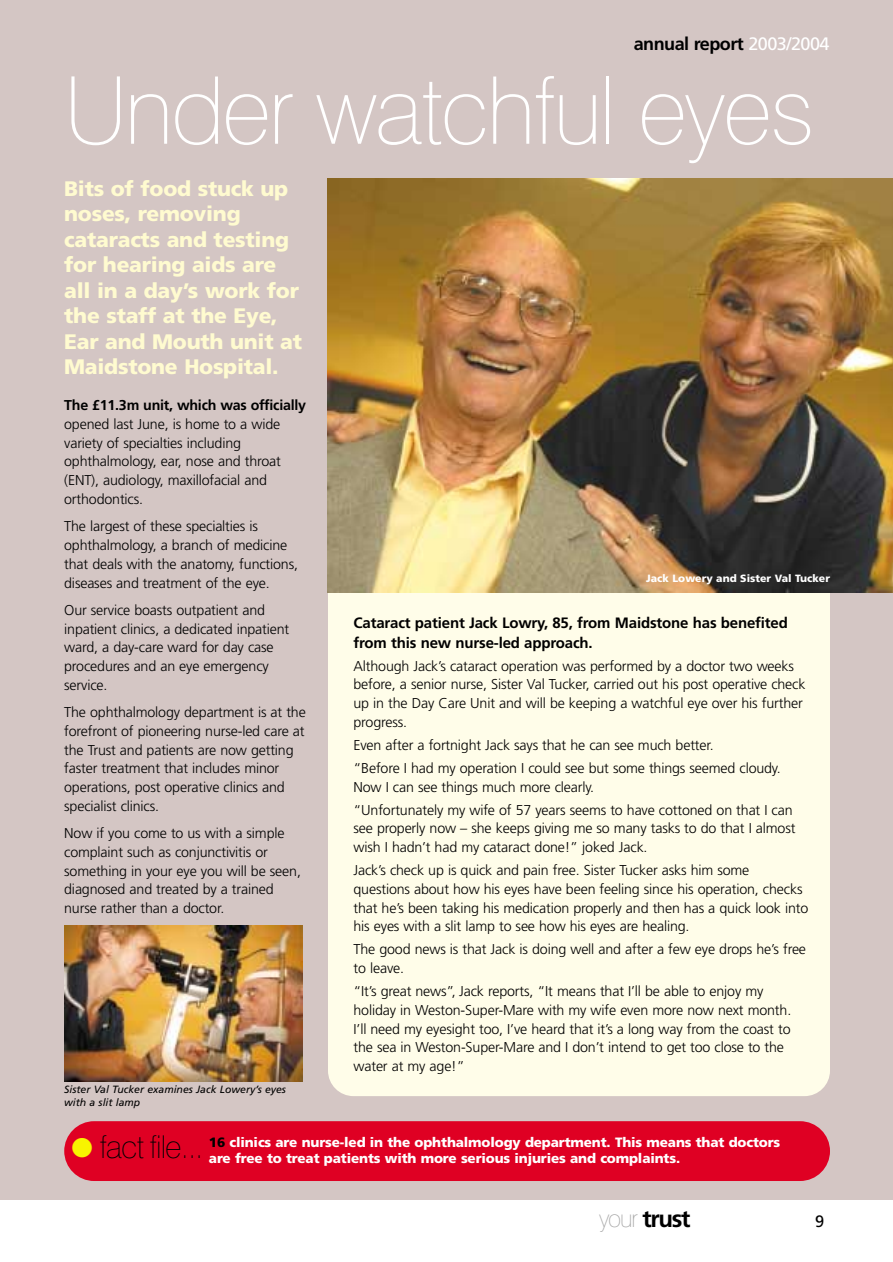
<style>
.page{position:relative;width:893px;height:1262px;background:#fff}
.page>*{position:absolute;margin:0;border:0;box-sizing:border-box;transform-origin:0 0}
.t1{font:100 93.6px "Swiss 721 BT";letter-spacing:-.025em;color:#fff}
.t2{font:100 31.5px "Swiss 721 BT";letter-spacing:-.03em;color:#000}
.t3{font:27px "Zapf Dingbats";color:#f8f400}
.t4{font:700 24px "Frutiger";letter-spacing:-.055em;color:#000}
.t5{font:900 21px/25.5px "Frutiger";letter-spacing:-.01em;color:#fffbd0}
.t6{font:700 18px "Frutiger";letter-spacing:-.03em;color:#000}
.t7{font:16.5px "Frutiger";color:#000}
.t8{font:700 15px/19.5px "Frutiger";letter-spacing:-.01em;color:#000}
.t9{font:300 14.25px/18.8px "Frutiger";letter-spacing:-.01em;color:#000}
.t10{font:700 14.25px "Frutiger";letter-spacing:-.015em;color:#000}
.t11{font:900 13.5px "Frutiger";letter-spacing:-.01em;color:#fff}
.t12{font:italic 10.5px/12.6px "Frutiger";color:#000}
.t13{font:900 10.5px "Frutiger";color:#fff}
.s1{font-weight:400;color:#fff}
.s2{color:#000}
.s3{font-family:"Swiss 721 BT";font-weight:100;color:#a6a6a6}
</style>
<div class="page">
<div style="left:0;top:0;width:892px;height:1199px;background:#d4c6c4"></div>
<div style="left:328px;top:560px;width:502px;height:536px;background:#fffde9;border-radius:26px"></div>
<img style="left:328px;top:179px;width:564px;height:414px">
<div style="left:64px;top:1121px;width:766px;height:60px;background:#df0023;border-radius:30px"></div>
<img style="left:65px;top:925px;width:237px;height:156px">
<p class="t6" style="left:633px;top:37px;width:197px">annual report <span class="s1">2003/2004</span></p>
<h1 class="t1" style="left:64px;top:70px;width:751px">Under watchful eyes</h1>
<h3 class="t5" style="left:64px;top:177px;width:239px">Bits of food stuck up noses, removing cataracts and testing for hearing aids are all in a day’s work for the staff at the Eye,<br>Ear and Mouth unit at<br>Maidstone Hospital.</h3>
<p class="t10" style="left:64px;top:399px;width:243px">The £11.3m unit, which was officially</p>
<p class="t9" style="left:64px;top:416px;width:218px">opened last June, is home to a wide variety of specialties including ophthalmology, ear, nose and throat (ENT), audiology, maxillofacial and orthodontics.</p>
<p class="t9" style="left:64px;top:518px;width:235px">The largest of these specialties is ophthalmology, a branch of medicine that deals with the anatomy, functions, diseases and treatment of the eye.</p>
<p class="t9" style="left:64px;top:601px;width:226px">Our service boasts outpatient and inpatient clinics, a dedicated inpatient ward, a day-care ward for day case procedures and an eye emergency service.</p>
<p class="t9" style="left:64px;top:704px;width:243px">The ophthalmology department is at the forefront of pioneering nurse-led care at the Trust and patients are now getting faster treatment that includes minor operations, post operative clinics and specialist clinics.</p>
<p class="t9" style="left:64px;top:825px;width:238px">Now if you come to us with a simple complaint such as conjunctivitis or something in your eye you will be seen, diagnosed and treated by a trained nurse rather than a doctor.</p>
<p class="t12" style="left:64px;top:1083px;width:223px">Sister Val Tucker examines Jack Lowery’s eyes with a slit lamp</p>
<p class="t13" style="left:646px;top:574px;width:185px">Jack Lowery and Sister Val Tucker</p>
<p class="t8" style="left:353px;top:614px;width:436px">Cataract patient Jack Lowry, 85, from Maidstone has benefited from this new nurse-led approach.</p>
<p class="t9" style="left:353px;top:657px;width:453px">Although Jack’s cataract operation was performed by a doctor two weeks before, a senior nurse, Sister Val Tucker, carried out his post operative check up in the Day Care Unit and will be keeping a watchful eye over his further progress.</p>
<p class="t9" style="left:353px;top:734px;width:429px;line-height:23px">Even after a fortnight Jack says that he can see much better.<br>“Before I had my operation I could see but some things seemed cloudy.</p>
<p class="t9" style="left:353px;top:776px;width:440px;line-height:23px">Now I can see things much more clearly.<br>“Unfortunately my wife of 57 years seems to have cottoned on that I can</p>
<p class="t9" style="left:353px;top:820px;width:443px">see properly now – she keeps giving me so many tasks to do that I almost wish I hadn’t had my cataract done!” joked Jack.</p>
<p class="t9" style="left:353px;top:862px;width:456px">Jack’s check up is quick and pain free. Sister Tucker asks him some questions about how his eyes have been feeling since his operation, checks that he’s been taking his medication properly and then has a quick look into his eyes with a slit lamp to see how his eyes are healing.</p>
<p class="t9" style="left:353px;top:941px;width:454px">The good news is that Jack is doing well and after a few eye drops he’s free to leave.</p>
<p class="t9" style="left:353px;top:983px;width:439px">“It’s great news”, Jack reports, “It means that I’ll be able to enjoy my holiday in Weston-Super-Mare with my wife even more now next month.<br>I’ll need my eyesight too, I’ve heard that it’s a long way from the coast to the sea in Weston-Super-Mare and I don’t intend to get too close to the water at my age!”</p>
<h3 class="t3" style="left:71px;top:1134px;width:23px">●</h3>
<h2 class="t2" style="left:99px;top:1133px;width:105px">fact file...</h2>
<p class="t11" style="left:209px;top:1136px;width:573px"><span class="s2">16</span> clinics are nurse-led in the ophthalmology department. This means that doctors</p>
<p class="t11" style="left:209px;top:1153px;width:472px">are free to treat patients with more serious injuries and complaints.</p>
<h3 class="t4" style="left:599px;top:1208px;width:93px"><span class="s3">your</span> trust</h3>
<p class="t7" style="left:815px;top:1214px;width:11px">9</p>
</div>
